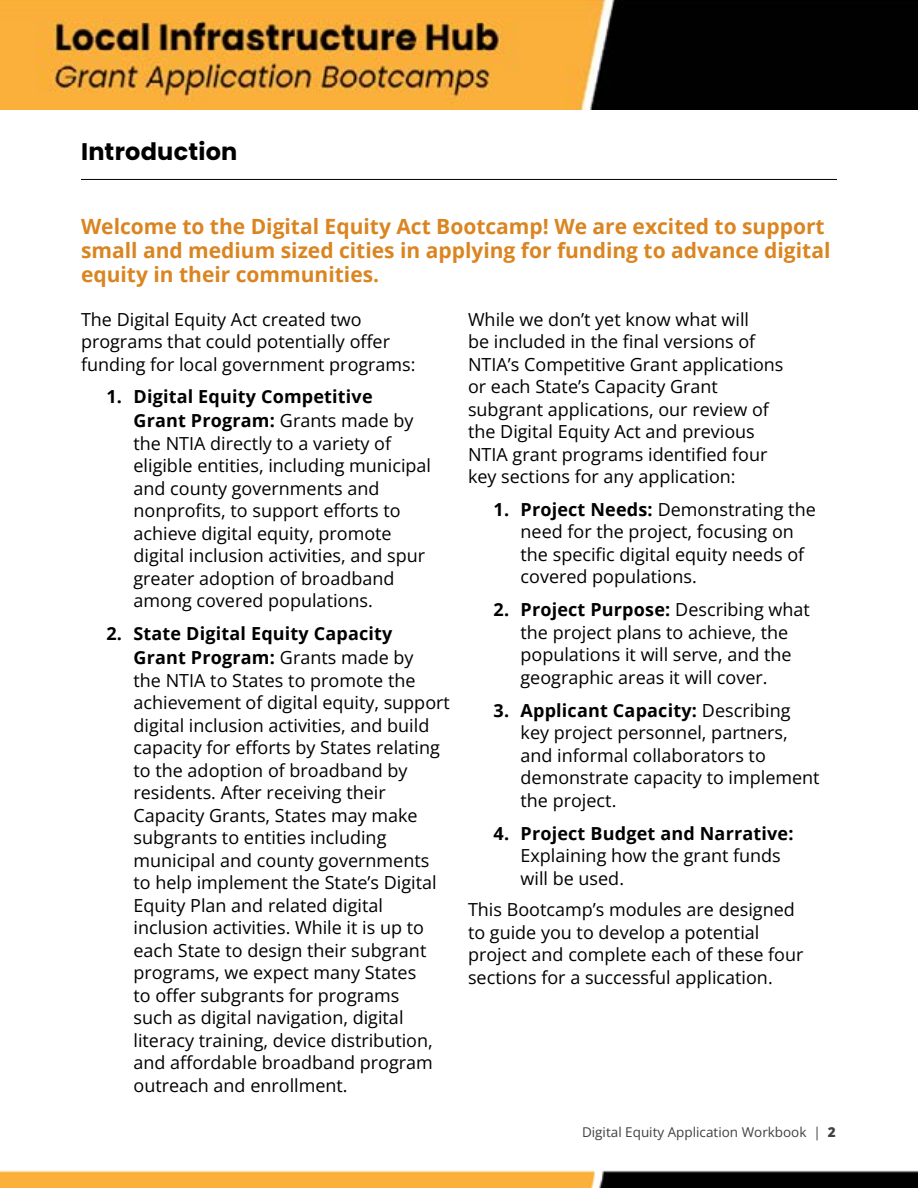
<style>
.page{position:relative;width:918px;height:1188px;background:#fff}
.page>*{position:absolute;margin:0;border:0;box-sizing:border-box;transform-origin:0 0}
.t1{font:700 24px "Poppins";letter-spacing:.01em;color:#000}
.t2{font:700 21px/24px "Open Sans";color:#da8521}
.t3{font:18px/22.5px "Open Sans";color:#000}
.t4{font:700 18px "Open Sans";letter-spacing:.01em;color:#000}
.t5{font:13.5px "Open Sans";color:#414042}
.s1{font-weight:700}
</style>
<div class="page">
<img style="left:0;top:1170px;width:918px;height:18px">
<img style="left:0;top:0;width:918px;height:110px">
<hr style="left:81px;top:179px;width:756px;height:1px;background:#000">
<h1 class="t1" style="left:81px;top:138px;width:158px">Introduction</h1>
<p class="t2" style="left:81px;top:214px;width:751px">Welcome to the Digital Equity Act Bootcamp! We are excited to support small and medium sized cities in applying for funding to advance digital equity in their communities.</p>
<p class="t3" style="left:468px;top:307px;width:317px">While we don’t yet know what will<br>be included in the final versions of NTIA’s Competitive Grant applications or each State’s Capacity Grant subgrant applications, our review of the Digital Equity Act and previous NTIA grant programs identified four key sections for any application:</p>
<p class="t3" style="left:521px;top:498px;width:297px;text-indent:-27px"><span class="s1">1. Project Needs:</span> Demonstrating the need for the project, focusing on the specific digital equity needs of covered populations.</p>
<p class="t3" style="left:521px;top:598px;width:291px;text-indent:-27px"><span class="s1">2. Project Purpose:</span> Describing what the project plans to achieve, the populations it will serve, and the geographic areas it will cover.</p>
<p class="t3" style="left:521px;top:699px;width:301px;text-indent:-27px"><span class="s1">3. Applicant Capacity:</span> Describing key project personnel, partners, and informal collaborators to demonstrate capacity to implement the project.</p>
<p class="t4" style="left:494px;top:820px;width:301px">4. Project Budget and Narrative:</p>
<p class="t3" style="left:521px;top:844px;width:262px">Explaining how the grant funds will be used.</p>
<p class="t3" style="left:468px;top:898px;width:337px">This Bootcamp’s modules are designed to guide you to develop a potential project and complete each of these four sections for a successful application.</p>
<p class="t3" style="left:81px;top:307px;width:336px">The Digital Equity Act created two programs that could potentially offer funding for local government programs:</p>
<p class="t3" style="left:134px;top:385px;width:299px;text-indent:-27px"><span class="s1">1. Digital Equity Competitive<br>Grant Program:</span> Grants made by the NTIA directly to a variety of eligible entities, including municipal and county governments and nonprofits, to support efforts to achieve digital equity, promote digital inclusion activities, and spur greater adoption of broadband among covered populations.</p>
<p class="t3" style="left:134px;top:622px;width:318px;text-indent:-27px"><span class="s1">2. State Digital Equity Capacity<br>Grant Program:</span> Grants made by<br>the NTIA to States to promote the achievement of digital equity, support digital inclusion activities, and build capacity for efforts by States relating to the adoption of broadband by residents. After receiving their Capacity Grants, States may make subgrants to entities including municipal and county governments to help implement the State’s Digital Equity Plan and related digital inclusion activities. While it is up to each State to design their subgrant programs, we expect many States<br>to offer subgrants for programs<br>such as digital navigation, digital literacy training, device distribution, and affordable broadband program outreach and enrollment.</p>
<p class="t5" style="left:582px;top:1122px;width:255px">Digital Equity Application Workbook | 2</p>
</div>
